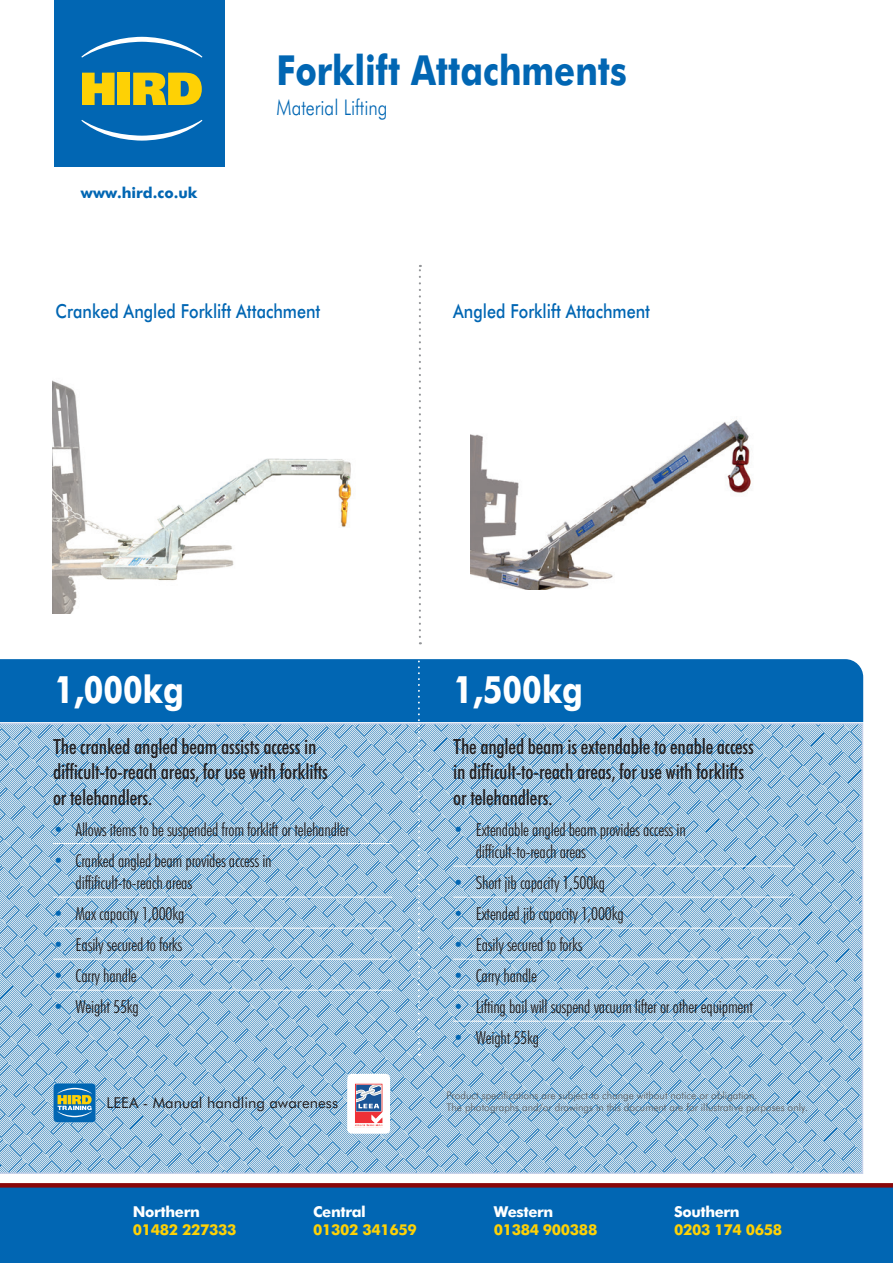
<style>
.page{position:relative;width:893px;height:1263px;background:#fff}
.page>*{position:absolute;margin:0;border:0;box-sizing:border-box;transform-origin:0 0}
.Machine_NAME{font:700 41.4px "Futura BT";color:#0166b3;scale:.83 1}
.t1{font:700 37.8px "Futura BT";color:#fff;scale:.83 1}
.Machine_NAME-2{font:300 21.6px "Futura BT";color:#0166b3;scale:.83 1}
.t2{font:500 condensed 21px/25.5px "Futura BT";letter-spacing:-.01em;color:#231f20}
.Winlet_Model_Name{font:500 19.35px "Futura BT";color:#0166b3;scale:.83 1}
.t3{font:300 condensed 18px/22.5px "Futura BT";letter-spacing:-.01em;color:#231f20}
.t4{font:700 15px/18px "Futura BT";letter-spacing:-.025em;color:#fed105}
.t5{font:15px "Futura BT";color:#231f20}
.t6{font:700 15px "Futura BT";color:#0166b3}
.t7{font:700 15px "Futura BT";letter-spacing:-.025em;color:#fff}
.t8{font:300 10.5px/12px "Futura BT";color:#57585a}
.s1{color:#0166b3}
.s2{color:#fff}
</style>
<div class="page">
<div style="left:54px;top:0;width:170px;height:167px;background:#0166b3"></div>
<svg style="left:81px;top:37px;width:121px;height:104px"></svg>
<svg style="left:0;top:723px;width:863px;height:451px;background:#99c0dc"></svg>
<div style="left:0;top:659px;width:863px;height:63px;background:#0166b3"></div>
<svg style="left:53px;top:1083px;width:43px;height:39px;background:#4689a2"></svg>
<div style="left:0;top:1187px;width:893px;height:76px;background:#0166b3"></div>
<svg style="left:0;top:1183px;width:893px;height:4px;background:#8b0c0e"></svg>
<div style="left:347px;top:1074px;width:43px;height:60px;background:#fff;border-radius:4px"></div>
<img style="left:347px;top:1080px;width:43px;height:53px">
<svg style="left:353px;top:1082px;width:32px;height:45px"></svg>
<img style="left:53px;top:381px;width:298px;height:233px">
<img style="left:471px;top:420px;width:280px;height:170px">
<hr style="left:53px;top:843px;width:339px;height:1px;background:#fff">
<hr style="left:53px;top:897px;width:339px;height:1px;background:#fff">
<hr style="left:53px;top:928px;width:339px;height:1px;background:#fff">
<hr style="left:53px;top:959px;width:339px;height:1px;background:#fff">
<hr style="left:53px;top:990px;width:339px;height:1px;background:#fff">
<hr style="left:453px;top:866px;width:339px;height:1px;background:#fff">
<hr style="left:453px;top:897px;width:339px;height:1px;background:#fff">
<hr style="left:453px;top:928px;width:339px;height:1px;background:#fff">
<hr style="left:453px;top:959px;width:339px;height:1px;background:#fff">
<hr style="left:453px;top:990px;width:339px;height:1px;background:#fff">
<hr style="left:453px;top:1021px;width:339px;height:1px;background:#fff">
<svg style="left:418px;top:265px;width:3px;height:791px"></svg>
<p class="t6" style="left:81px;top:184px;width:118px">www.hird.co.uk</p>
<p class="Machine_NAME" style="left:277px;top:45px;width:423px">Forklift Attachments</p>
<p class="Machine_NAME-2" style="left:277px;top:94px;width:135px">Material Lifting</p>
<p class="Winlet_Model_Name" style="left:56px;top:299px;width:321px">Cranked Angled Forklift Attachment</p>
<p class="Winlet_Model_Name" style="left:453px;top:299px;width:239px">Angled Forklift Attachment</p>
<p class="t1" style="left:54px;top:666px;width:158px">1,000kg</p>
<p class="t2" style="left:53px;top:733px;width:276px">The cranked angled beam assists access in difficult-to-reach areas, for use with forklifts or telehandlers.</p>
<p class="t3" style="left:53px;top:818px;width:298px"><span class="s1">•</span> Allows items to be suspended from forklift or telehandler</p>
<p class="t3" style="left:76px;top:849px;width:198px;text-indent:-22px"><span class="s1">•</span> Cranked angled beam provides access in diffificult-to-reach areas</p>
<p class="t3" style="left:53px;top:902px;width:133px"><span class="s1">•</span> Max capacity 1,000kg</p>
<p class="t3" style="left:53px;top:933px;width:131px"><span class="s1">•</span> Easily secured to forks</p>
<p class="t3" style="left:53px;top:964px;width:85px"><span class="s1">•</span> Carry handle</p>
<p class="t3" style="left:53px;top:995px;width:87px"><span class="s1">•</span> Weight 55kg</p>
<p class="t1" style="left:453px;top:666px;width:158px">1,500kg</p>
<p class="t2" style="left:453px;top:733px;width:302px">The angled beam is extendable to enable access in difficult-to-reach areas, for use with forklifts or telehandlers.</p>
<p class="t3" style="left:476px;top:818px;width:212px;text-indent:-22px"><span class="s1">•</span> Extendable angled beam provides access in difficult-to-reach areas</p>
<p class="t3" style="left:453px;top:871px;width:153px"><span class="s1">•</span> Short jib capacity 1,500kg</p>
<p class="t3" style="left:453px;top:902px;width:172px"><span class="s1">•</span> Extended jib capacity 1,000kg</p>
<p class="t3" style="left:453px;top:933px;width:131px"><span class="s1">•</span> Easily secured to forks</p>
<p class="t3" style="left:453px;top:964px;width:85px"><span class="s1">•</span> Carry handle</p>
<p class="t3" style="left:453px;top:995px;width:301px"><span class="s1">•</span> Lifting bail will suspend vacuum lifter or other equipment</p>
<p class="t3" style="left:453px;top:1026px;width:87px"><span class="s1">•</span> Weight 55kg</p>
<p class="t5" style="left:107px;top:1093px;width:233px">LEEA - Manual handling awareness</p>
<p class="t8" style="left:446px;top:1089px;width:363px">Product specifications are subject to change without notice or obligation.<br>The photographs and/or drawings in this document are for illustrative purposes only.</p>
<p class="t4" style="left:133px;top:1203px;width:105px"><span class="s2">Northern<br></span>01482 227333</p>
<p class="t4" style="left:313px;top:1203px;width:105px"><span class="s2">Central<br></span>01302 341659</p>
<p class="t7" style="left:494px;top:1203px;width:61px">Western</p>
<p class="t4" style="left:494px;top:1221px;width:105px">01384 900388</p>
<p class="t4" style="left:674px;top:1203px;width:110px"><span class="s2">Southern<br></span>0203 174 0658</p>
</div>
